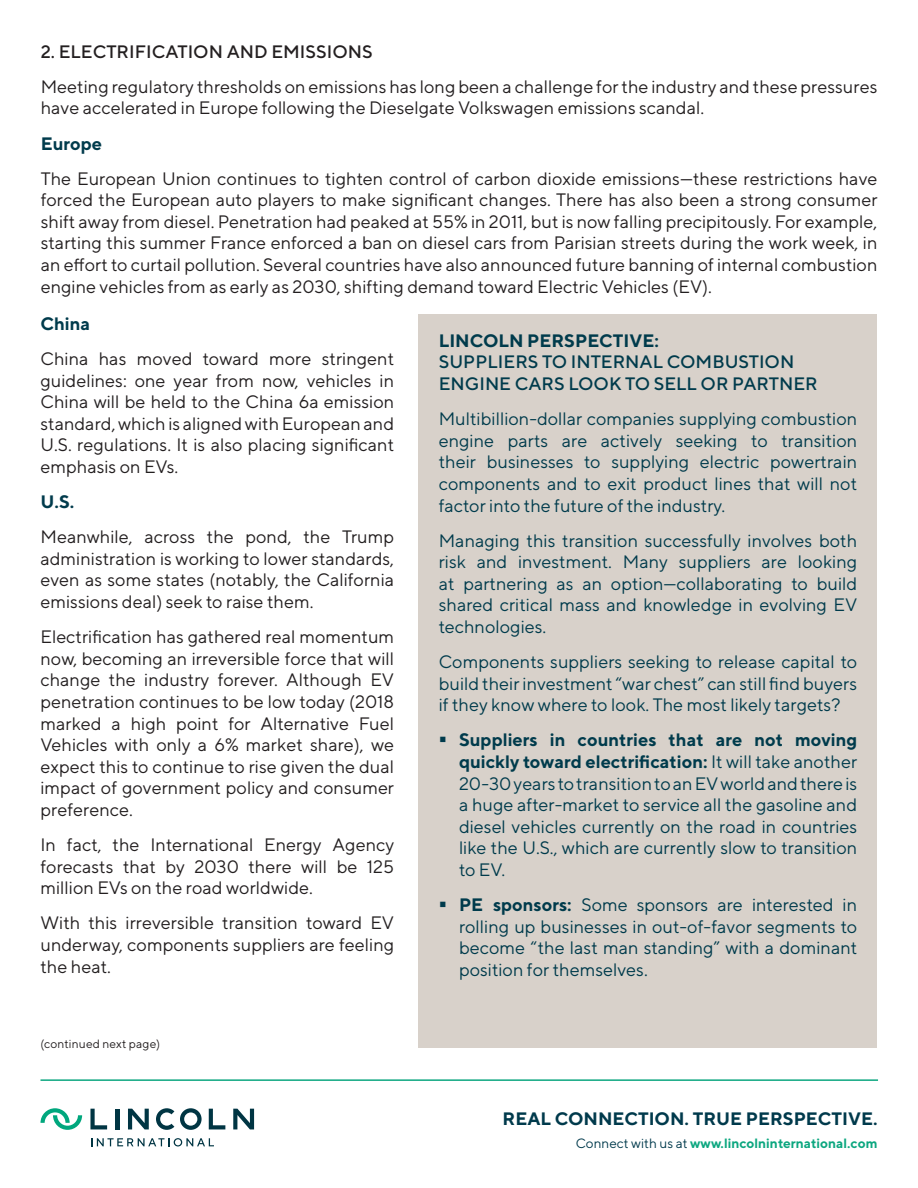
<style>
.page{position:relative;width:918px;height:1188px;background:#fff}
.page>*{position:absolute;margin:0;border:0;box-sizing:border-box;transform-origin:0 0}
.Body_Text{font:18px/21.6px "TT Norms";color:#231f20;text-align:justify}
.All_Caps_-_12pt_Font{font:18px/21.6px "TT Norms";color:#003b4c;text-align:justify}
.All_Caps_-_12pt_Font-2{font:500 18px/21.6px "TT Norms";color:#003b4c}
.t1{font:700 18px "TT Norms";color:#003a4c}
.All_Caps_-_12pt_Font-3{font:500 18px "TT Norms";color:#231f20}
.Body_Text-2{font:700 18px "TT Norms";color:#003b4c}
.t2{font:700 13.5px "TT Norms";color:#0da780}
.t3{font:12px "TT Norms";letter-spacing:.015em;color:#231f20}
.s1{font-weight:700}
.s2{font-weight:400;color:#003a4c}
</style>
<div class="page">
<hr style="left:40px;top:1079px;width:838px;height:2px;background:#0da780">
<div style="left:115px;top:1109px;width:5px;height:20px;background:#003543"></div>
<svg style="left:128px;top:1109px;width:21px;height:20px"></svg>
<svg style="left:90px;top:1109px;width:17px;height:20px"></svg>
<svg style="left:233px;top:1109px;width:21px;height:20px"></svg>
<svg style="left:209px;top:1109px;width:16px;height:20px"></svg>
<svg style="left:156px;top:1108px;width:18px;height:22px"></svg>
<svg style="left:180px;top:1108px;width:22px;height:22px"></svg>
<svg style="left:40px;top:1108px;width:42px;height:22px"></svg>
<svg style="left:91px;top:1138px;width:123px;height:8px"></svg>
<div style="left:418px;top:314px;width:460px;height:734px;background:#d8d1ca"></div>
<p class="All_Caps_-_12pt_Font-3" style="left:41px;top:40px;width:334px">2. ELECTRIFICATION AND EMISSIONS</p>
<p class="Body_Text" style="left:41px;top:75px;width:838px">Meeting regulatory thresholds on emissions has long been a challenge for the industry and these pressures have accelerated in Europe following the Dieselgate Volkswagen emissions scandal.</p>
<p class="Body_Text-2" style="left:41px;top:132px;width:63px">Europe</p>
<p class="Body_Text" style="left:41px;top:167px;width:838px">The European Union continues to tighten control of carbon dioxide emissions—these restrictions have forced the European auto players to make significant changes. There has also been a strong consumer shift away from diesel. Penetration had peaked at 55% in 2011, but is now falling precipitously. For example, starting this summer France enforced a ban on diesel cars from Parisian streets during the work week, in an effort to curtail pollution. Several countries have also announced future banning of internal combustion engine vehicles from as early as 2030, shifting demand toward Electric Vehicles (EV).</p>
<p class="Body_Text-2" style="left:40px;top:312px;width:51px">China</p>
<p class="Body_Text" style="left:40px;top:348px;width:355px">China has moved toward more stringent guidelines: one year from now, vehicles in China will be held to the China 6a emission standard, which is aligned with European and U.S. regulations. It is also placing significant emphasis on EVs.</p>
<p class="Body_Text-2" style="left:40px;top:491px;width:35px">U.S.</p>
<p class="Body_Text" style="left:40px;top:526px;width:355px">Meanwhile, across the pond, the Trump administration is working to lower standards, even as some states (notably, the California emissions deal) seek to raise them.</p>
<p class="Body_Text" style="left:40px;top:626px;width:355px">Electrification has gathered real momentum now, becoming an irreversible force that will change the industry forever. Although EV penetration continues to be low today (2018 marked a high point for Alternative Fuel Vehicles with only a 6% market share), we expect this to continue to rise given the dual impact of government policy and consumer preference.</p>
<p class="Body_Text" style="left:40px;top:834px;width:355px">In fact, the International Energy Agency forecasts that by 2030 there will be 125 million EVs on the road worldwide.</p>
<p class="Body_Text" style="left:40px;top:912px;width:355px">With this irreversible transition toward EV underway, components suppliers are feeling the heat.</p>
<p class="t3" style="left:40px;top:1036px;width:121px">(continued next page)</p>
<p class="All_Caps_-_12pt_Font-2" style="left:439px;top:329px;width:380px"><span class="s1">LINCOLN PERSPECTIVE:<br></span>SUPPLIERS TO INTERNAL COMBUSTION<br>ENGINE CARS LOOK TO SELL OR PARTNER</p>
<p class="All_Caps_-_12pt_Font" style="left:439px;top:408px;width:420px">Multibillion-dollar companies supplying combustion engine parts are actively seeking to transition their businesses to supplying electric powertrain components and to exit product lines that will not factor into the future of the industry.</p>
<p class="All_Caps_-_12pt_Font" style="left:439px;top:529px;width:420px">Managing this transition successfully involves both risk and investment. Many suppliers are looking at partnering as an option—collaborating to build shared critical mass and knowledge in evolving EV technologies.</p>
<p class="All_Caps_-_12pt_Font" style="left:439px;top:651px;width:420px">Components suppliers seeking to release capital to build their investment “war chest” can still find buyers if they know where to look. The most likely targets?</p>
<p class="All_Caps_-_12pt_Font" style="left:459px;top:729px;width:400px"><span class="s1">Suppliers in countries that are not moving quickly toward electrification:</span> It will take another 20-30 years to transition to an EV world and there is a huge after-market to service all the gasoline and diesel vehicles currently on the road in countries like the U.S., which are currently slow to transition to EV.</p>
<p class="All_Caps_-_12pt_Font" style="left:459px;top:894px;width:400px"><span class="s1">PE sponsors:</span> Some sponsors are interested in rolling up businesses in out-of-favor segments to become “the last man standing” with a dominant position for themselves.</p>
<p class="t1" style="left:503px;top:1107px;width:376px">REAL CONNECTION. TRUE PERSPECTIVE.</p>
<p class="t2" style="left:576px;top:1134px;width:303px"><span class="s2">Connect with us at</span> www.lincolninternational.com</p>
</div>
